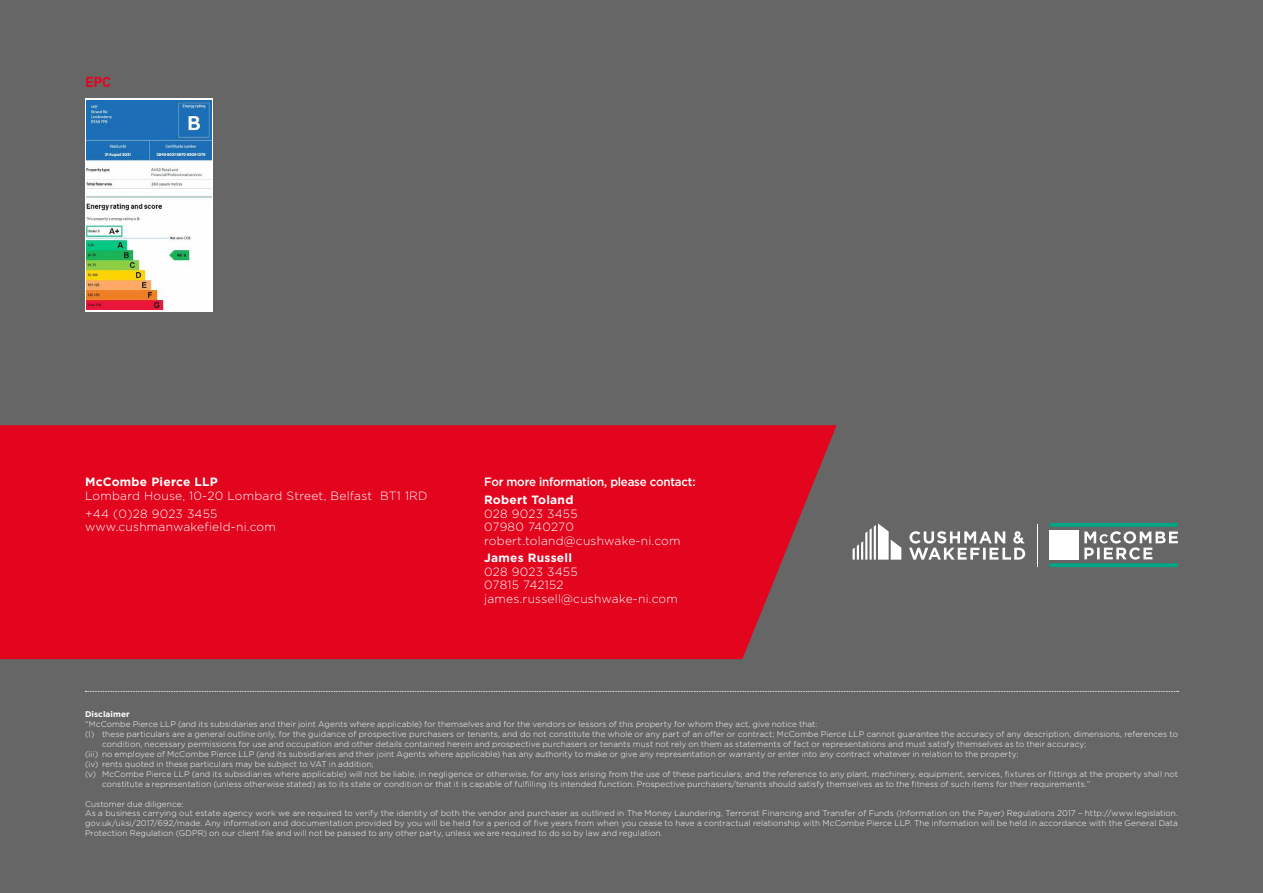
<style>
.page{position:relative;width:1263px;height:893px;background:#666}
.page>*{position:absolute;margin:0;border:0;box-sizing:border-box;transform-origin:0 0}
.t1{font:700 14.25px "DIN Pro";color:#e3051e}
.t2{font:300 12px/13.5px "Gotham HTF";letter-spacing:.02em;color:#fff}
.t3{font:700 12px "Gotham HTF";letter-spacing:.02em;color:#fff}
.t4{font:500 12px "Gotham HTF";letter-spacing:-.02em;color:#fff;scale:.96 1}
.t5{font:300 8.25px/9.9px "Gotham HTF";letter-spacing:.005em;color:#fff}
.t6{font:700 8.25px "Gotham HTF";letter-spacing:.01em;color:#fff}
</style>
<div class="page">
<svg style="left:1049px;top:523px;width:129px;height:4px"></svg>
<svg style="left:1049px;top:563px;width:129px;height:4px"></svg>
<svg style="left:1084px;top:531px;width:94px;height:29px"></svg>
<div style="left:1049px;top:530px;width:30px;height:29px;background:#fff"></div>
<hr style="left:1037px;top:524px;width:1px;height:42px;background:#fff">
<svg style="left:909px;top:531px;width:116px;height:29px"></svg>
<svg style="left:852px;top:523px;width:49px;height:37px"></svg>
<div style="left:0;top:425px;width:837px;height:234px;background:#e3051e"></div>
<svg style="left:85px;top:691px;width:1093px;height:1px"></svg>
<svg style="left:85px;top:98px;width:128px;height:213px"></svg>
<img style="left:86px;top:100px;width:125px;height:209px">
<h1 class="t1" style="left:85px;top:73px;width:27px">EPC</h1>
<h2 class="t3" style="left:85px;top:475px;width:134px">McCombe Pierce LLP</h2>
<h2 class="t2" style="left:85px;top:487px;width:344px;line-height:17.7px">Lombard House, 10-20 Lombard Street, Belfast BT1 1RD +44 (0)28 9023 3455</h2>
<h2 class="t2" style="left:85px;top:520px;width:192px">www.cushmanwakefield-ni.com</h2>
<h2 class="t4" style="left:484px;top:475px;width:222px">For more information, please contact:</h2>
<h2 class="t3" style="left:484px;top:493px;width:91px">Robert Toland</h2>
<h2 class="t2" style="left:484px;top:506px;width:198px">028 9023 3455<br>07980 740270 robert.toland@cushwake-ni.com</h2>
<h2 class="t3" style="left:484px;top:551px;width:89px">James Russell</h2>
<h2 class="t2" style="left:484px;top:565px;width:195px">028 9023 3455<br>07815 742152 james.russell@cushwake-ni.com</h2>
<p class="t6" style="left:85px;top:710px;width:46px">Disclaimer</p>
<p class="t5" style="left:85px;top:719px;width:734px">“McCombe Pierce LLP (and its subsidiaries and their joint Agents where applicable) for themselves and for the vendors or lessors of this property for whom they act, give notice that:</p>
<p class="t5" style="left:85px;top:729px;width:1094px">(I) these particulars are a general outline only, for the guidance of prospective purchasers or tenants, and do not constitute the whole or any part of an offer or contract; McCombe Pierce LLP cannot guarantee the accuracy of any description, dimensions, references to</p>
<p class="t5" style="left:102px;top:739px;width:986px">condition, necessary permissions for use and occupation and other details contained herein and prospective purchasers or tenants must not rely on them as statements of fact or representations and must satisfy themselves as to their accuracy;</p>
<p class="t5" style="left:85px;top:749px;width:935px">(iii) no employee of McCombe Pierce LLP (and its subsidiaries and their joint Agents where applicable) has any authority to make or give any representation or warranty or enter into any contract whatever in relation to the property;</p>
<p class="t5" style="left:85px;top:759px;width:290px">(iv) rents quoted in these particulars may be subject to VAT in addition;</p>
<p class="t5" style="left:85px;top:769px;width:1094px">(v) McCombe Pierce LLP (and its subsidiaries where applicable) will not be liable, in negligence or otherwise, for any loss arising from the use of these particulars; and the reference to any plant, machinery, equipment, services, fixtures or fittings at the property shall not</p>
<p class="t5" style="left:102px;top:779px;width:990px">constitute a representation (unless otherwise stated) as to its state or condition or that it is capable of fulfilling its intended function. Prospective purchasers/tenants should satisfy themselves as to the fitness of such items for their requirements.”</p>
<p class="t5" style="left:85px;top:799px;width:1094px">Customer due diligence:<br>As a business carrying out estate agency work we are required to verify the identity of both the vendor and purchaser as outlined in The Money Laundering, Terrorist Financing and Transfer of Funds (Information on the Payer) Regulations 2017 – http://www.legislation. gov.uk/uksi/2017/692/made. Any information and documentation provided by you will be held for a period of five years from when you cease to have a contractual relationship with McCombe Pierce LLP. The information will be held in accordance with the General Data Protection Regulation (GDPR) on our client file and will not be passed to any other party, unless we are required to do so by law and regulation.</p>
</div>
